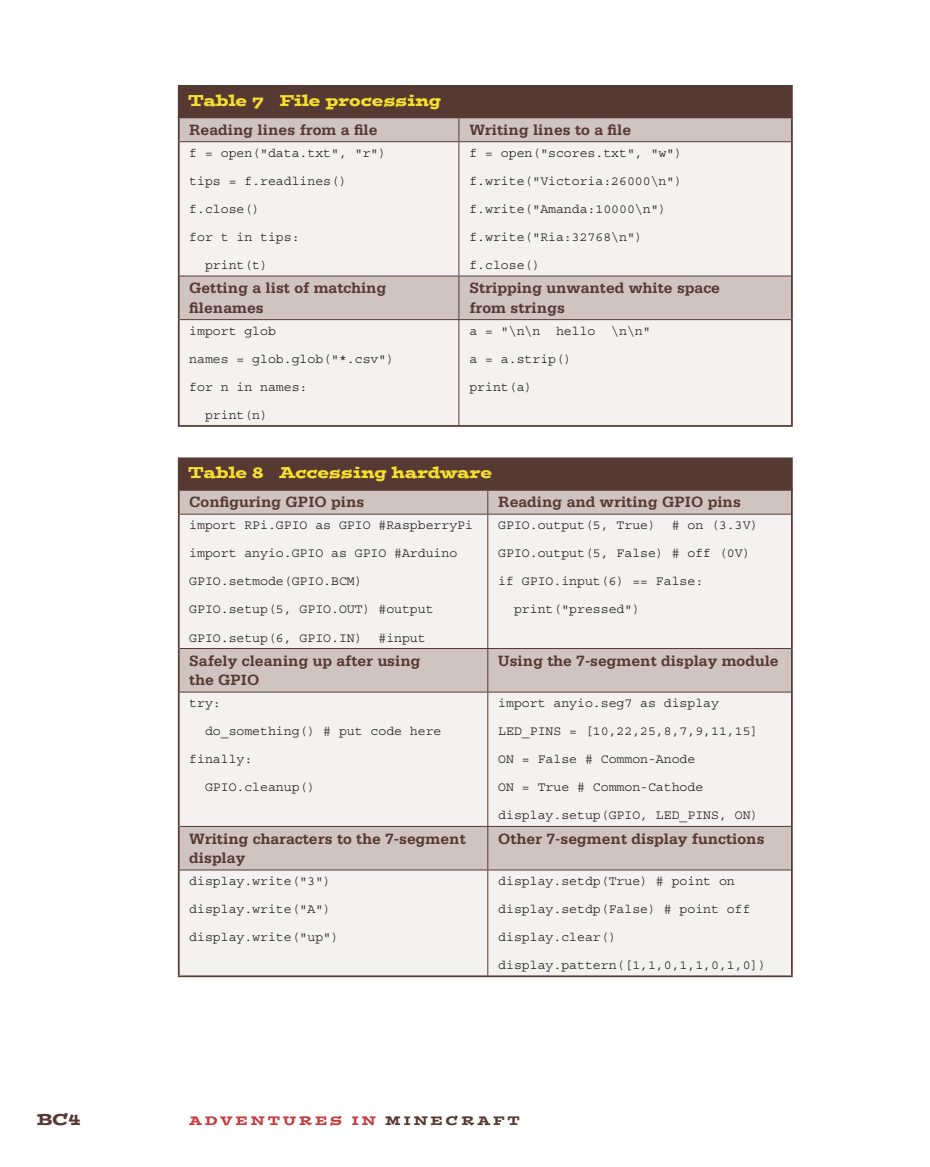
<style>
.page{position:relative;width:930px;height:1167px;background:#fff}
.page>*{position:absolute;margin:0;border:0;box-sizing:border-box;transform-origin:0 0}
.t1{font:700 15.75px/19.2px "Serifa Std";color:#573933}
.t2{font:15.75px "Postino Std";color:#f6df2e}
.t3{font:15.75px "Postino Std";color:#573933}
.t4{font:13.12px/28px "Courier Std";color:#231f20}
.t5{font:12.25px "Postino Std";letter-spacing:.25em;color:#c73b3c}
.s1{color:#573933}
</style>
<div class="page">
<div style="left:178px;top:85px;width:614px;height:33px;background:#573933"></div>
<div style="left:178px;top:457px;width:614px;height:33px;background:#573933"></div>
<div style="left:179px;top:118px;width:611px;height:23px;background:#d0c4c0"></div>
<svg style="left:179px;top:142px;width:611px;height:283px;fill:#f4f2f0"></svg>
<svg style="left:458px;top:118px;width:1px;height:23px"></svg>
<hr style="left:179px;top:141px;width:611px;height:1px;background:#573933">
<hr style="left:179px;top:275px;width:611px;height:1px;background:#573933">
<hr style="left:458px;top:276px;width:1px;height:43px;background:#573933">
<hr style="left:179px;top:319px;width:611px;height:1px;background:#573933">
<hr style="left:458px;top:320px;width:1px;height:105px;background:#573933">
<hr style="left:458px;top:142px;width:1px;height:133px;background:#573933">
<svg style="left:178px;top:118px;width:1px;height:24px"></svg>
<hr style="left:790px;top:118px;width:2px;height:24px;background:#573933">
<hr style="left:178px;top:142px;width:1px;height:134px;background:#573933">
<hr style="left:178px;top:276px;width:1px;height:43px;background:#573933">
<hr style="left:790px;top:276px;width:2px;height:43px;background:#573933">
<hr style="left:178px;top:319px;width:1px;height:106px;background:#573933">
<hr style="left:178px;top:425px;width:614px;height:2px;background:#573933">
<hr style="left:790px;top:142px;width:2px;height:134px;background:#573933">
<hr style="left:790px;top:319px;width:2px;height:106px;background:#573933">
<div style="left:179px;top:490px;width:611px;height:23px;background:#d0c4c0"></div>
<svg style="left:179px;top:514px;width:611px;height:461px;fill:#f4f2f0"></svg>
<svg style="left:487px;top:490px;width:1px;height:23px"></svg>
<hr style="left:179px;top:513px;width:611px;height:1px;background:#573933">
<hr style="left:179px;top:648px;width:611px;height:1px;background:#573933">
<hr style="left:487px;top:648px;width:1px;height:43px;background:#573933">
<hr style="left:179px;top:691px;width:611px;height:1px;background:#573933">
<hr style="left:179px;top:825px;width:611px;height:1px;background:#573933">
<hr style="left:487px;top:826px;width:1px;height:43px;background:#573933">
<hr style="left:179px;top:869px;width:611px;height:1px;background:#573933">
<hr style="left:487px;top:514px;width:1px;height:134px;background:#573933">
<hr style="left:487px;top:692px;width:1px;height:133px;background:#573933">
<hr style="left:487px;top:870px;width:1px;height:105px;background:#573933">
<svg style="left:178px;top:490px;width:1px;height:24px"></svg>
<hr style="left:790px;top:490px;width:2px;height:24px;background:#573933">
<hr style="left:178px;top:514px;width:1px;height:134px;background:#573933">
<hr style="left:178px;top:648px;width:1px;height:44px;background:#573933">
<hr style="left:790px;top:648px;width:2px;height:44px;background:#573933">
<hr style="left:178px;top:692px;width:1px;height:134px;background:#573933">
<hr style="left:178px;top:826px;width:1px;height:43px;background:#573933">
<hr style="left:790px;top:826px;width:2px;height:43px;background:#573933">
<hr style="left:178px;top:869px;width:1px;height:106px;background:#573933">
<hr style="left:178px;top:975px;width:614px;height:1px;background:#573933">
<hr style="left:790px;top:514px;width:2px;height:134px;background:#573933">
<hr style="left:790px;top:692px;width:2px;height:134px;background:#573933">
<hr style="left:790px;top:869px;width:2px;height:106px;background:#573933">
<p class="t2" style="left:188px;top:94px;width:254px">Table 7 File processing</p>
<p class="t1" style="left:189px;top:121px;width:190px">Reading lines from a file</p>
<p class="t1" style="left:469px;top:121px;width:163px">Writing lines to a file</p>
<p class="t4" style="left:189px;top:140px;width:198px">f = open("data.txt", "r")</p>
<p class="t4" style="left:189px;top:168px;width:159px">tips = f.readlines()</p>
<p class="t4" style="left:189px;top:196px;width:72px">f.close()</p>
<p class="t4" style="left:189px;top:224px;width:112px">for t in tips:</p>
<p class="t4" style="left:205px;top:252px;width:64px">print(t)</p>
<p class="t4" style="left:469px;top:140px;width:214px">f = open("scores.txt", "w") f.write("Victoria:26000\n") f.write("Amanda:10000\n") f.write("Ria:32768\n") f.close()</p>
<p class="t1" style="left:189px;top:280px;width:198px">Getting a list of matching filenames</p>
<p class="t1" style="left:469px;top:280px;width:252px">Stripping unwanted white space from strings</p>
<p class="t4" style="left:189px;top:318px;width:88px">import glob</p>
<p class="t4" style="left:189px;top:346px;width:206px">names = glob.glob("*.csv")</p>
<p class="t4" style="left:189px;top:374px;width:120px">for n in names:</p>
<p class="t4" style="left:205px;top:402px;width:64px">print(n)</p>
<p class="t4" style="left:469px;top:318px;width:183px">a = "\n\n hello \n\n" a = a.strip()<br>print(a)</p>
<p class="t2" style="left:188px;top:466px;width:305px">Table 8 Accessing hardware</p>
<p class="t1" style="left:189px;top:493px;width:177px">Configuring GPIO pins</p>
<p class="t1" style="left:498px;top:493px;width:244px">Reading and writing GPIO pins</p>
<p class="t4" style="left:189px;top:512px;width:285px">import RPi.GPIO as GPIO #RaspberryPi import anyio.GPIO as GPIO #Arduino GPIO.setmode(GPIO.BCM)<br>GPIO.setup(5, GPIO.OUT) #output GPIO.setup(6, GPIO.IN) #input</p>
<p class="t4" style="left:498px;top:512px;width:261px">GPIO.output(5, True) # on (3.3V)</p>
<p class="t4" style="left:498px;top:540px;width:254px">GPIO.output(5, False) # off (0V)</p>
<p class="t4" style="left:498px;top:568px;width:206px">if GPIO.input(6) == False:</p>
<p class="t4" style="left:514px;top:596px;width:127px">print("pressed")</p>
<p class="t1" style="left:189px;top:652px;width:233px">Safely cleaning up after using the GPIO</p>
<p class="t1" style="left:498px;top:652px;width:282px">Using the 7-segment display module</p>
<p class="t4" style="left:189px;top:690px;width:33px">try:</p>
<p class="t4" style="left:205px;top:718px;width:238px">do_something() # put code here</p>
<p class="t4" style="left:189px;top:746px;width:64px">finally:</p>
<p class="t4" style="left:205px;top:774px;width:112px">GPIO.cleanup()</p>
<p class="t4" style="left:498px;top:690px;width:261px">import anyio.seg7 as display<br>LED_PINS = [10,22,25,8,7,9,11,15]<br>ON = False # Common-Anode<br>ON = True # Common-Cathode display.setup(GPIO, LED_PINS, ON)</p>
<p class="t1" style="left:189px;top:830px;width:278px">Writing characters to the 7-segment display</p>
<p class="t1" style="left:498px;top:830px;width:268px">Other 7-segment display functions</p>
<p class="t4" style="left:189px;top:868px;width:151px">display.write("3") display.write("A") display.write("up")</p>
<p class="t4" style="left:498px;top:868px;width:269px">display.setdp(True) # point on display.setdp(False) # point off display.clear() display.pattern([1,1,0,1,1,0,1,0])</p>
<p class="t3" style="left:37px;top:1113px;width:45px">BC4</p>
<p class="t5" style="left:189px;top:1115px;width:332px">ADVENTURES IN <span class="s1">MINECRAFT</span></p>
</div>
